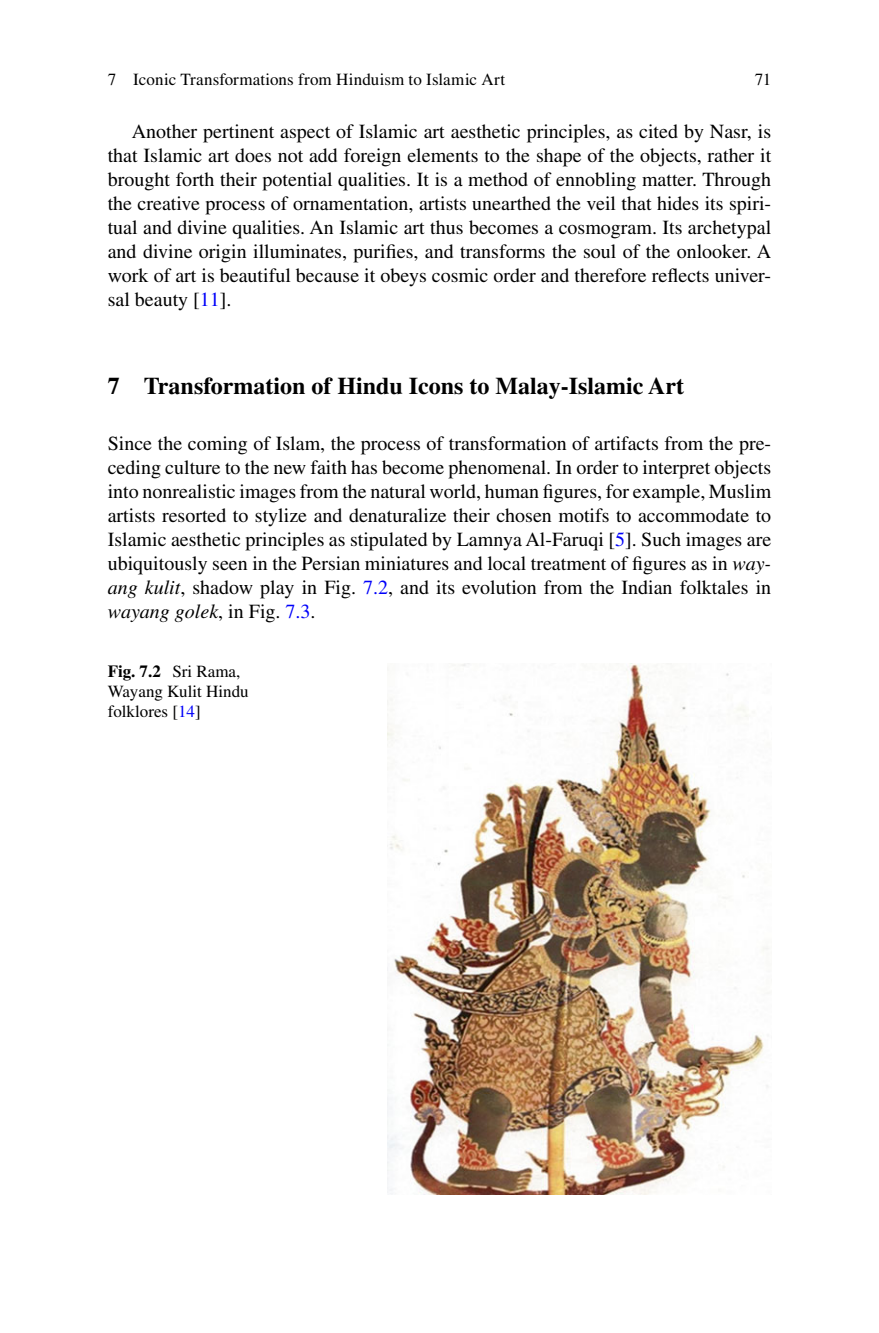
<style>
.page{position:relative;width:879px;height:1333px;background:#fff}
.page>*{position:absolute;margin:0;border:0;box-sizing:border-box;transform-origin:0 0}
.t1{font:700 24px "Ldhxjc Ysvvjx Times";color:#000}
.t2{font:20px/24px "Dfthcn Ttdsmg Times";color:#000;text-align:justify}
.t3{font:italic 20px "Brksxl Kxcxyw Times";color:#000}
.t4{font:17px/20px "Dfthcn Ttdsmg Times";color:#000}
.s1{color:#0000fa}
.s2{font-family:"Brksxl Kxcxyw Times";font-style:italic}
.s3{font-family:"Dfthcn Ttdsmg Times";font-style:normal}
.s4{font-family:"Dfthcn Ttdsmg Times";font-style:normal;color:#0000fa}
.s5{font-family:"Ldhxjc Ysvvjx Times";font-weight:700}
</style>
<div class="page">
<img style="left:387px;top:663px;width:382px;height:531px">
<p class="t4" style="left:108px;top:71px;width:399px">7 Iconic Transformations from Hinduism to Islamic Art</p>
<p class="t4" style="left:755px;top:71px;width:18px">71</p>
<p class="t2" style="left:108px;top:121px;width:665px;text-indent:24px">Another pertinent aspect of Islamic art aesthetic principles, as cited by Nasr, is that Islamic art does not add foreign elements to the shape of the objects, rather it brought forth their potential qualities. It is a method of ennobling matter. Through the creative process of ornamentation, artists unearthed the veil that hides its spiri&shy;tual and divine qualities. An Islamic art thus becomes a cosmogram. Its archetypal and divine origin illuminates, purifies, and transforms the soul of the onlooker. A work of art is beautiful because it obeys cosmic order and therefore reflects univer&shy;sal beauty [ <span class="s1">11</span> ].</p>
<p class="t1" style="left:108px;top:377px;width:578px">7 Transformation of Hindu Icons to Malay-Islamic Art</p>
<p class="t2" style="left:108px;top:433px;width:665px">Since the coming of Islam, the process of transformation of artifacts from the pre&shy;ceding culture to the new faith has become phenomenal. In order to interpret objects into nonrealistic images from the natural world, human figures, for example, Muslim artists resorted to stylize and denaturalize their chosen motifs to accommodate to Islamic aesthetic principles as stipulated by Lamnya Al-Faruqi [ <span class="s1">5</span> ]. Such images are ubiquitously seen in the Persian miniatures and local treatment of figures as in <span class="s2">way&shy;ang kulit</span> , shadow play in Fig. <span class="s1">7.2</span> , and its evolution from the Indian folktales in</p>
<p class="t3" style="left:108px;top:604px;width:209px">wayang golek <span class="s3">, in Fig.</span> <span class="s4">7.3</span> <span class="s3">.</span></p>
<p class="t4" style="left:108px;top:662px;width:142px"><span class="s5">Fig. 7.2</span> Sri Rama,<br>Wayang Kulit Hindu folklores [ <span class="s1">14</span> ]</p>
</div>
